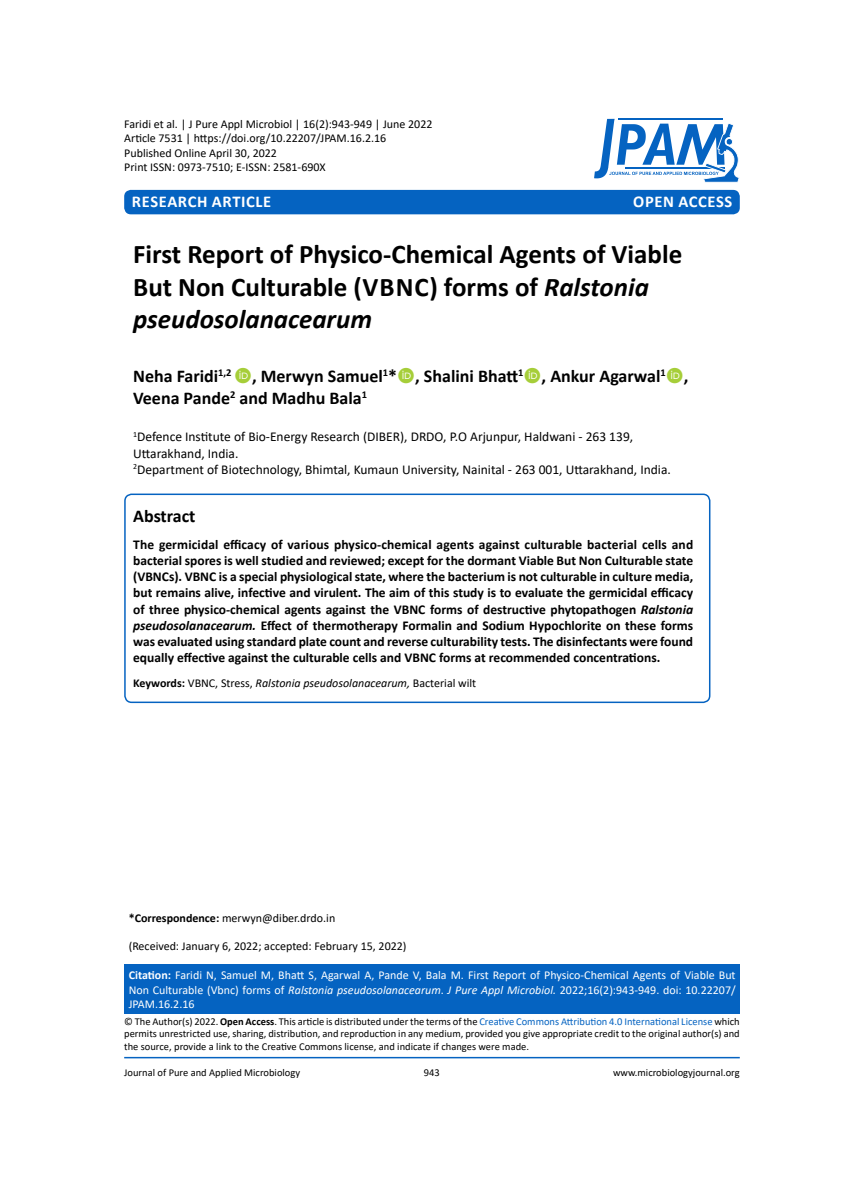
<style>
.page{position:relative;width:864px;height:1188px;background:#fff}
.page>*{position:absolute;margin:0;border:0;box-sizing:border-box;transform-origin:0 0}
.t1{font:700 27px/32.4px "Calibri";color:#000}
.t2{font:italic 700 27px "Calibri";color:#000}
.t3{font:700 18px/21.6px "Calibri";color:#000}
.t4{font:700 16.5px "Calibri";letter-spacing:.04em;color:#fff}
.t5{font:700 13.5px/16.2px "Calibri";color:#000;text-align:justify}
.t6{font:13.5px/16.2px "Calibri";color:#000}
.t7{font:12px/14.4px "Calibri";color:#000}
.t8{font:12px/14.4px "Calibri";color:#fff;text-align:justify}
.t9{font:italic 12px "Calibri";color:#000}
.t10{font:10.5px/12.6px "Calibri";color:#000;text-align:justify}
.s1{font-style:normal}
.s2{font-style:italic}
.s3{font-weight:700;font-style:normal}
.s4{font-weight:700}
.s5{color:#0563c1}
</style>
<div class="page">
<div style="left:124px;top:964px;width:616px;height:50px;background:#0563c1"></div>
<hr style="left:124px;top:1057px;width:616px;height:1px;background:#0563c1">
<div style="left:124px;top:190px;width:616px;height:24px;background:#0563c1;border-radius:7px"></div>
<svg style="left:594px;top:119px;width:145px;height:64px"></svg>
<div style="left:124px;top:494px;width:586px;height:209px;border:2px solid #0563c1;border-radius:7px"></div>
<p class="t7" style="left:124px;top:116px;width:310px">Faridi et al. | J Pure Appl Microbiol | 16(2):943-949 | June 2022<br>Article 7531 | https://doi.org/10.22207/JPAM.16.2.16<br>Published Online April 30, 2022<br>Print ISSN: 0973-7510; E-ISSN: 2581-690X</p>
<p class="t4" style="left:132px;top:189px;width:141px">Research Article</p>
<p class="t4" style="left:633px;top:189px;width:84px">OPEN ACCESS</p>
<h1 class="t1" style="left:133px;top:238px;width:551px">First Report of Physico-Chemical Agents of Viable<br>But Non Culturable (Vbnc</h1>
<h1 class="t2" style="left:429px;top:268px;width:221px"><span class="s1">) forms of</span> Ralstonia</h1>
<h1 class="t2" style="left:133px;top:300px;width:240px">pseudosolanacearum</h1>
<h2 class="t3" style="left:133px;top:365px;width:557px">Neha Faridi<sup>1,2</sup> , Merwyn Samuel<sup>1</sup>* , Shalini Bhatt<sup>1</sup> , Ankur Agarwal<sup>1</sup> ,<br>Veena Pande<sup>2</sup> and Madhu Bala<sup>1</sup></h2>
<p class="t6" style="left:133px;top:429px;width:539px"><sup>1</sup>Defence Institute of Bio-Energy Research (DIBER), DRDO, P.O Arjunpur, Haldwani - 263 139,<br>Uttarakhand, India.<br><sup>2</sup>Department of Biotechnology, Bhimtal, Kumaun University, Nainital - 263 001, Uttarakhand, India.</p>
<h2 class="t3" style="left:133px;top:505px;width:64px">Abstract</h2>
<p class="t5" style="left:133px;top:536px;width:562px">The germicidal efficacy of various physico-chemical agents against culturable bacterial cells and bacterial spores is well studied and reviewed; except for the dormant Viable But Non Culturable state (VBNCs). VBNC is a special physiological state, where the bacterium is not culturable in culture media, but remains alive, infective and virulent. The aim of this study is to evaluate the germicidal efficacy of three physico-chemical agents against the VBNC forms of destructive phytopathogen <span class="s2">Ralstonia pseudosolanacearum.</span> Effect of thermotherapy Formalin and Sodium Hypochlorite on these forms was evaluated using standard plate count and reverse culturability tests. The disinfectants were found equally effective against the culturable cells and VBNC forms at recommended concentrations.</p>
<p class="t9" style="left:133px;top:675px;width:345px"><span class="s3">Keywords:</span> <span class="s1">VBNC, Stress,</span> Ralstonia pseudosolanacearum, <span class="s1">Bacterial wilt</span></p>
<p class="t7" style="left:129px;top:910px;width:208px"><span class="s4">*Correspondence:</span> merwyn@diber.drdo.in</p>
<p class="t7" style="left:129px;top:939px;width:279px">(Received: January 6, 2022; accepted: February 15, 2022)</p>
<p class="t8" style="left:129px;top:968px;width:609px"><span class="s4">Citation:</span> Faridi N, Samuel M, Bhatt S, Agarwal A, Pande V, Bala M. First Report of Physico-Chemical Agents of Viable But Non Culturable (Vbnc) forms of <span class="s2">Ralstonia pseudosolanacearum</span>. <span class="s2">J Pure Appl Microbiol.</span> 2022;16(2):943-949. doi: 10.22207/ JPAM.16.2.16</p>
<p class="t10" style="left:124px;top:1015px;width:617px">© The Author(s) 2022. <span class="s4">Open Access</span>. This article is distributed under the terms of the <span class="s5">Creative Commons Attribution 4.0 International License</span> which permits unrestricted use, sharing, distribution, and reproduction in any medium, provided you give appropriate credit to the original author(s) and the source, provide a link to the Creative Commons license, and indicate if changes were made.</p>
<p class="t10" style="left:124px;top:1066px;width:177px">Journal of Pure and Applied Microbiology</p>
<p class="t10" style="left:424px;top:1066px;width:17px">943</p>
<p class="t10" style="left:613px;top:1066px;width:128px">www.microbiologyjournal.org</p>
</div>
